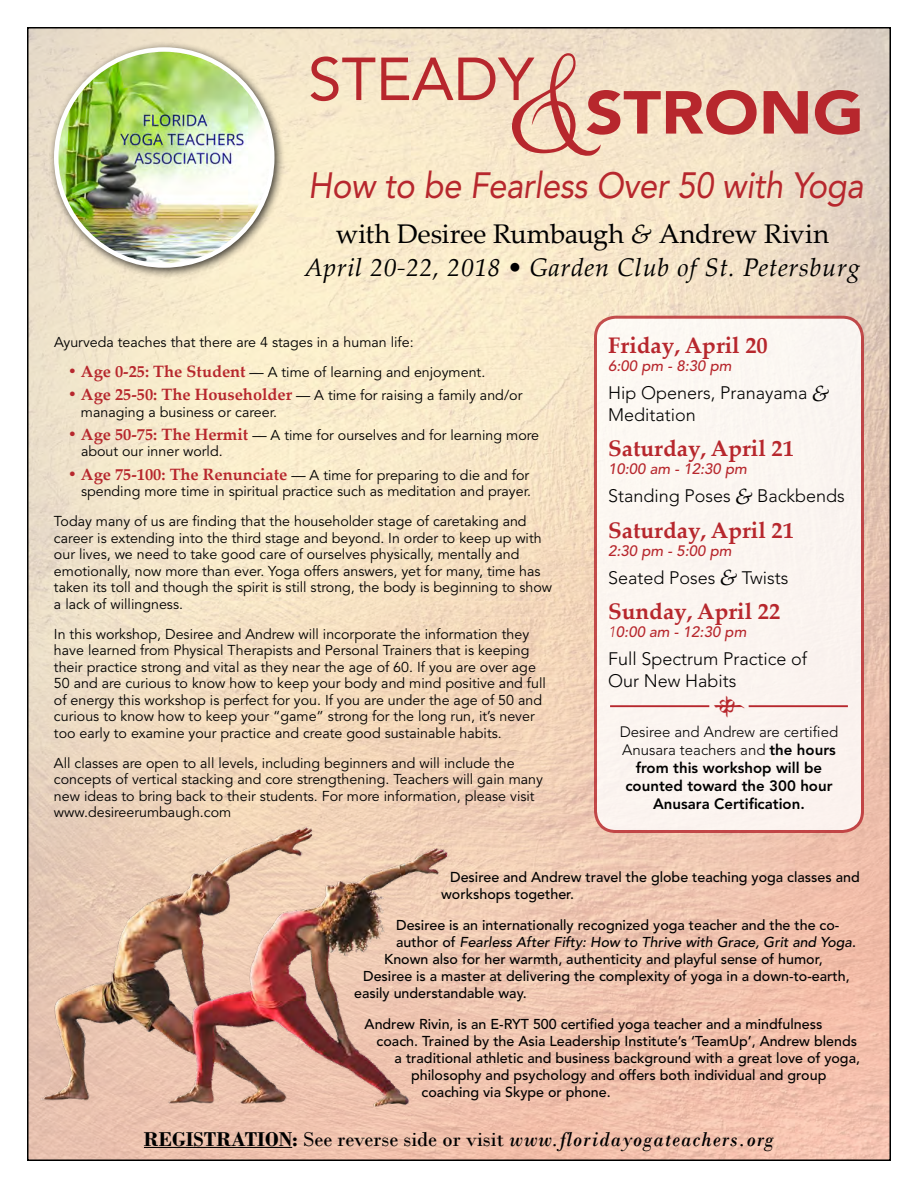
<style>
.page{position:relative;width:918px;height:1188px;background:#fff}
.page>*{position:absolute;margin:0;border:0;box-sizing:border-box;transform-origin:0 0}
.t1{font:155.25px "Freebooter Script";color:#b7272d;scale:.87 1}
.t2{font:60px "Avenir LT Std";color:#b7272d}
.t3{font:900 60px "Avenir LT Std";color:#b7272d;scale:1.1 1}
.t4{font:45px "Gilde Sorts";color:#b7272d}
.t5{font:italic 36.3px "Avenir LT Std";letter-spacing:-.01em;color:#b7272d;scale:.91 1}
.t6{font:27px "Palatino Linotype";letter-spacing:-.005em;color:#000}
.t7{font:italic 25.5px "Palatino Linotype";letter-spacing:.025em;color:#000}
.t8{font:700 22.5px "Palatino Linotype";color:#b7272d}
.t9{font:italic 21px "Bodoni";letter-spacing:.05em;color:#000}
.t10{font:300 18px/21.6px "Avenir LT Std";color:#000}
.t11{font:800 15px/18px "Avenir LT Std";color:#000;text-align:center}
.t12{font:italic 500 15px "Avenir LT Std";color:#b7272d}
.t13{font:14.25px/16.5px "Avenir LT Std";color:#000}
.t14{font:500 14.25px/17.1px "Avenir LT Std";color:#000}
.t15{font:italic 500 14.25px "Avenir LT Std";color:#000}
.s1{font-style:italic}
.s2{font-family:"Palatino Linotype";font-weight:700;font-size:16.35px;color:#b7272d}
.s3{font-family:"Palatino Linotype";font-weight:400;font-style:italic;font-size:22.5px}
.s4{font-weight:300}
.s5{font-style:normal}
.s6{font-weight:700;font-style:normal}
</style>
<div class="page">
<img style="left:30px;top:30px;width:858px;height:1128px">
<div style="left:47px;top:41px;width:238px;height:237px;background:#000;opacity:.75"></div>
<img style="left:56px;top:50px;width:216px;height:216px">
<hr style="left:144px;top:1147px;width:148px;height:1px;background:#000">
<div style="left:596px;top:317px;width:266px;height:514px;background:#fbf5f0;border-radius:20px"></div>
<div style="left:594px;top:316px;width:270px;height:517px;border:3px solid #b7272d;border-radius:20px"></div>
<hr style="left:610px;top:705px;width:99px;height:2px;background:#b7272d">
<hr style="left:749px;top:705px;width:99px;height:2px;background:#b7272d">
<img style="left:27px;top:809px;width:439px;height:309px">
<h1 class="t1" style="left:515px;top:4px;width:116px">&amp;</h1>
<h2 class="t2" style="left:308px;top:44px;width:227px">STEADY</h2>
<h2 class="t3" style="left:585px;top:76px;width:255px">STRONG</h2>
<h3 class="t5" style="left:308px;top:164px;width:612px">How to be Fearless Over 50 with Yoga</h3>
<h3 class="t6" style="left:336px;top:214px;width:495px">with Desiree Rumbaugh <span class="s1">&amp;</span> Andrew Rivin</h3>
<h3 class="t7" style="left:305px;top:250px;width:557px">April 20-22, 2018 • Garden Club of St. Petersburg</h3>
<p class="t13" style="left:54px;top:334px;width:361px">Ayurveda teaches that there are 4 stages in a human life:</p>
<p class="t13" style="left:68px;top:364px;width:419px"><span class="s2">• Age 0-25: The Student</span> — A time of learning and enjoyment.</p>
<p class="t13" style="left:81px;top:387px;width:443px;text-indent:-13px"><span class="s2">• Age 25-50: The Householder</span> — A time for raising a family and/or managing a business or career.</p>
<p class="t13" style="left:81px;top:427px;width:460px;text-indent:-14px"><span class="s2">• Age 50-75: The Hermit</span> — A time for ourselves and for learning more about our inner world.</p>
<p class="t13" style="left:68px;top:467px;width:465px;text-align:right"><span class="s2">• Age 75-100: The Renunciate</span> — A time for preparing to die and for spending more time in spiritual practice such as meditation and prayer.</p>
<p class="t13" style="left:54px;top:513px;width:500px">Today many of us are finding that the householder stage of caretaking and career is extending into the third stage and beyond. In order to keep up with our lives, we need to take good care of ourselves physically, mentally and emotionally, now more than ever. Yoga offers answers, yet for many, time has taken its toll and though the spirit is still strong, the body is beginning to show a lack of willingness.</p>
<p class="t13" style="left:54px;top:626px;width:493px">In this workshop, Desiree and Andrew will incorporate the information they have learned from Physical Therapists and Personal Trainers that is keeping their practice strong and vital as they near the age of 60. If you are over age 50 and are curious to know how to keep your body and mind positive and full of energy this workshop is perfect for you. If you are under the age of 50 and curious to know how to keep your “game” strong for the long run, it’s never too early to examine your practice and create good sustainable habits.</p>
<p class="t13" style="left:54px;top:755px;width:491px">All classes are open to all levels, including beginners and will include the concepts of vertical stacking and core strengthening. Teachers will gain many new ideas to bring back to their students. For more information, please visit www.desireerumbaugh.com</p>
<h3 class="t8" style="left:608px;top:329px;width:161px">Friday, April 20</h3>
<p class="t12" style="left:608px;top:357px;width:125px">6:00 pm - 8:30 pm</p>
<p class="t10" style="left:608px;top:382px;width:223px">Hip Openers, Pranayama <span class="s3">&amp;<br></span>Meditation</p>
<h3 class="t8" style="left:608px;top:432px;width:188px">Saturday, April 21</h3>
<p class="t12" style="left:608px;top:460px;width:140px">10:00 am - 12:30 pm</p>
<p class="t10" style="left:608px;top:486px;width:238px">Standing Poses <span class="s3">&amp;</span> Backbends</p>
<h3 class="t8" style="left:608px;top:514px;width:188px">Saturday, April 21</h3>
<p class="t12" style="left:608px;top:542px;width:125px">2:30 pm - 5:00 pm</p>
<p class="t10" style="left:608px;top:567px;width:182px">Seated Poses <span class="s3">&amp;</span> Twists</p>
<h3 class="t8" style="left:608px;top:595px;width:174px">Sunday, April 22</h3>
<p class="t12" style="left:608px;top:623px;width:140px"><span class="s4">1</span>0:00 am - 12:30 pm</p>
<p class="t10" style="left:608px;top:648px;width:201px">Full Spectrum Practice of<br>Our New Habits</p>
<p class="t11" style="left:620px;top:723px;width:220px"><span class="s4">Desiree and Andrew are certified<br>Anusara teachers and</span> the hours from this workshop will be counted toward the 300 hour<br>Anusara Certification.</p>
<h3 class="t4" style="left:749px;top:694px;width:26px;rotate:90deg">y</h3>
<p class="t14" style="left:441px;top:869px;width:420px;text-indent:9px">Desiree and Andrew travel the globe teaching yoga classes and workshops together.</p>
<p class="t14" style="left:396px;top:917px;width:445px">Desiree is an internationally recognized yoga teacher and the the co-</p>
<p class="t15" style="left:396px;top:934px;width:461px"><span class="s5">author of</span> Fearless After Fifty: How to Thrive with Grace, Grit and Yoga<span class="s5">.</span></p>
<p class="t14" style="left:384px;top:951px;width:440px">Known also for her warmth, authenticity and playful sense of humor,</p>
<p class="t14" style="left:363px;top:968px;width:488px">Desiree is a master at delivering the complexity of yoga in a down-to-earth,</p>
<p class="t14" style="left:354px;top:985px;width:174px">easily understandable way.</p>
<p class="t14" style="left:365px;top:1016px;width:459px">Andrew Rivin, is an E-RYT 500 certified yoga teacher and a mindfulness</p>
<p class="t14" style="left:377px;top:1033px;width:482px">coach. Trained by the Asia Leadership Institute’s ‘TeamUp’, Andrew blends</p>
<p class="t14" style="left:395px;top:1050px;width:467px">a traditional athletic and business background with a great love of yoga,</p>
<p class="t14" style="left:411px;top:1067px;width:417px">philosophy and psychology and offers both individual and group</p>
<p class="t14" style="left:422px;top:1084px;width:191px">coaching via Skype or phone.</p>
<h3 class="t9" style="left:144px;top:1127px;width:631px"><span class="s6">REGISTRATION:</span> <span class="s5">See reverse side or visit</span> www.floridayogateachers.org</h3>
</div>
